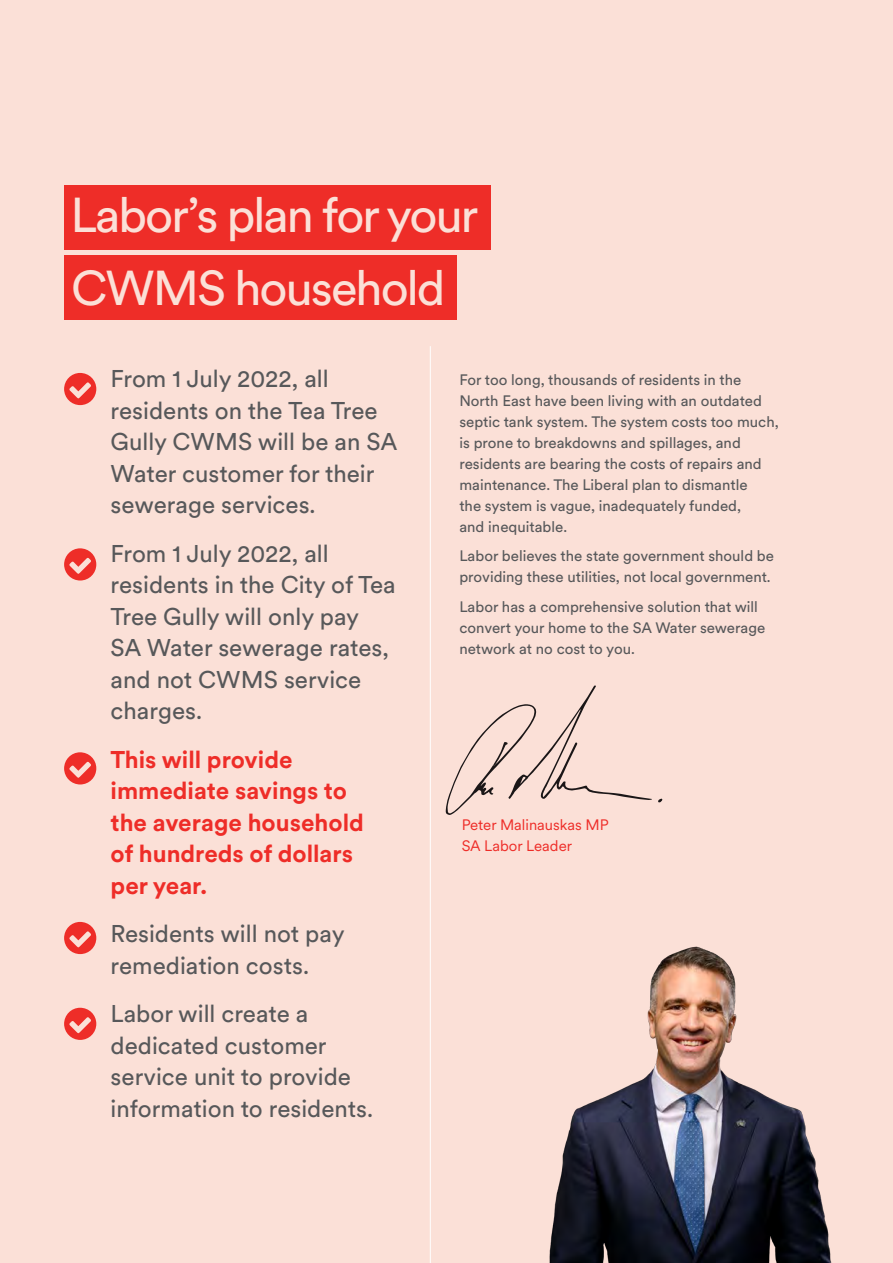
<style>
.page{position:relative;width:893px;height:1263px;background:#fbe0d7}
.page>*{position:absolute;margin:0;border:0;box-sizing:border-box;transform-origin:0 0}
.t1{font:48.45px "Circular XX";letter-spacing:-.04em;color:#fbe0d7}
.t2{font:24px/31.5px "Circular XX";color:#57585a}
.t3{font:700 24px/31.5px "Circular XX";color:#ee2d28}
.t4{font:15px/21px "Circular XX";color:#57585a}
.t5{font:15px "Circular XX";color:#ee2d28}
</style>
<div class="page">
<hr style="left:430px;top:346px;width:1px;height:917px;background:#fff">
<img style="left:549px;top:946px;width:283px;height:317px">
<svg style="left:446px;top:685px;width:206px;height:130px"></svg>
<div style="left:64px;top:186px;width:427px;height:64px;background:#ee2d28"></div>
<div style="left:64px;top:255px;width:393px;height:65px;background:#ee2d28"></div>
<svg style="left:64px;top:373px;width:32px;height:32px"></svg>
<svg style="left:64px;top:548px;width:32px;height:32px"></svg>
<svg style="left:64px;top:752px;width:32px;height:32px"></svg>
<svg style="left:64px;top:922px;width:32px;height:32px"></svg>
<svg style="left:64px;top:1008px;width:32px;height:32px"></svg>
<p class="t1" style="left:70px;top:182px;width:409px">Labor’s plan for your</p>
<p class="t1" style="left:71px;top:255px;width:376px">CWMS household</p>
<p class="t2" style="left:111px;top:362px;width:288px">From 1 July 2022, all residents on the Tea Tree<br>Gully CWMS will be an SA<br>Water customer for their sewerage services.</p>
<p class="t2" style="left:111px;top:536px;width:287px">From 1 July 2022, all residents in the City of Tea<br>Tree Gully will only pay<br>SA Water sewerage rates, and not CWMS service charges.</p>
<p class="t3" style="left:111px;top:742px;width:255px">This will provide immediate savings to the average household of hundreds of dollars per year.</p>
<p class="t2" style="left:111px;top:917px;width:235px">Residents will not pay remediation costs.</p>
<p class="t2" style="left:111px;top:997px;width:264px">Labor will create a dedicated customer service unit to provide information to residents.</p>
<p class="t4" style="left:459px;top:368px;width:321px">For too long, thousands of residents in the North East have been living with an outdated septic tank system. The system costs too much, is prone to breakdowns and spillages, and residents are bearing the costs of repairs and maintenance. The Liberal plan to dismantle<br>the system is vague, inadequately funded,<br>and inequitable.</p>
<p class="t4" style="left:459px;top:545px;width:316px">Labor believes the state government should be providing these utilities, not local government.</p>
<p class="t4" style="left:459px;top:595px;width:307px">Labor has a comprehensive solution that will convert your home to the SA Water sewerage network at no cost to you.</p>
<p class="t5" style="left:462px;top:814px;width:149px">Peter Malinauskas MP</p>
<p class="t5" style="left:462px;top:835px;width:112px">SA Labor Leader</p>
</div>
